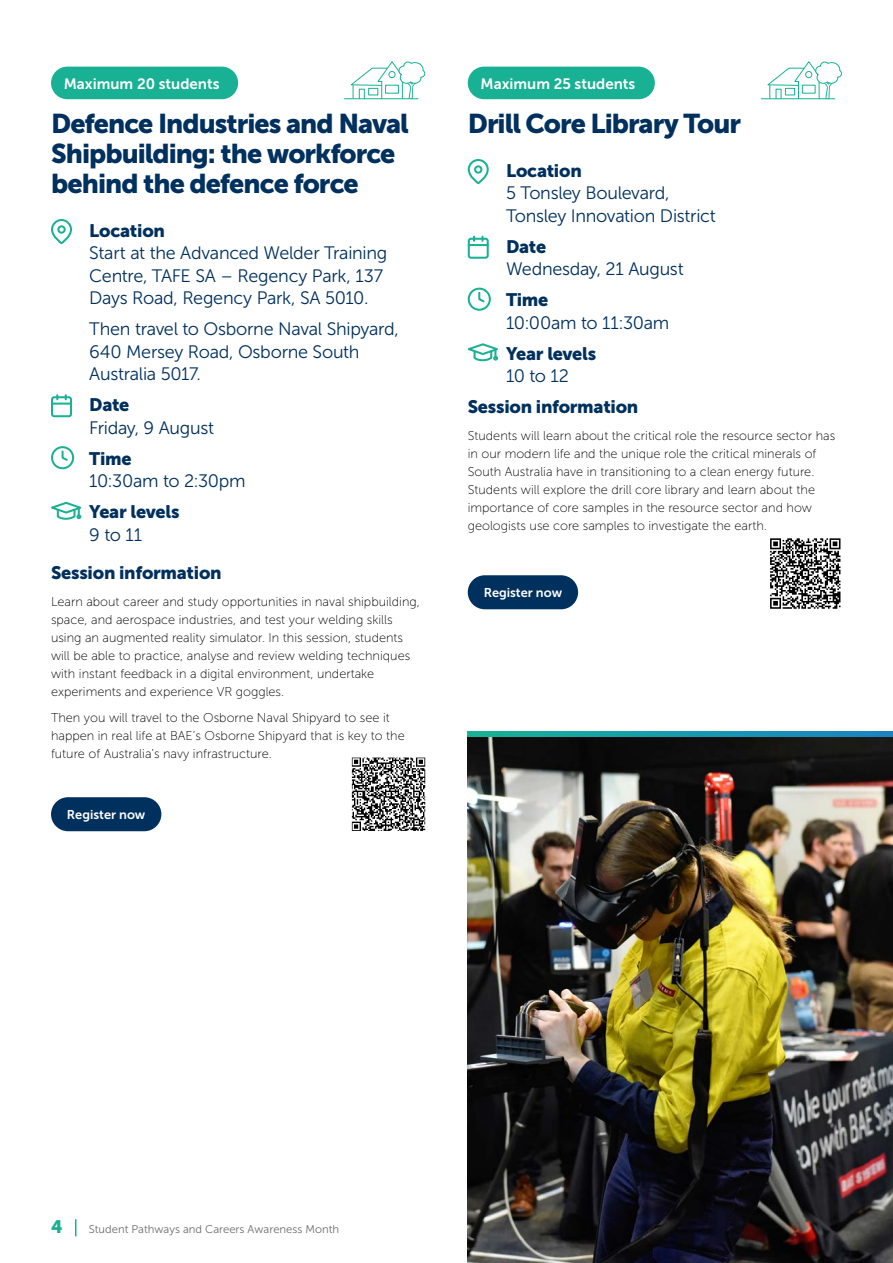
<style>
.page{position:relative;width:893px;height:1263px;background:#fff}
.page>*{position:absolute;margin:0;border:0;box-sizing:border-box;transform-origin:0 0}
.t1{font:27px/30px "Museo Sans 900";letter-spacing:-.035em;color:#00305e}
.t2{font:18px/22.5px "Museo Sans 300";letter-spacing:-.015em;color:#00305e}
.t3{font:18px "Museo Sans 900";letter-spacing:-.015em;color:#00305e}
.t4{font:18px "Museo Sans 900";color:#19b193}
.t5{font:15px "Museo Sans 700";color:#fff}
.t6{font:12.75px/18px "Museo Sans 100";color:#000}
.t7{font:12.75px "Museo Sans 700";color:#fff}
.t8{font:11.25px "Museo Sans 300";color:#6d6e71}
</style>
<div class="page">
<div style="left:51px;top:219px;width:21px;height:25px;border:2px solid #19b193;border-radius:9px"></div>
<div style="left:57px;top:225px;width:9px;height:9px;border:2px solid #19b193;border-radius:50%"></div>
<div style="left:51px;top:396px;width:21px;height:21px;border:2px solid #19b193;border-radius:2px"></div>
<svg style="left:52px;top:395px;width:19px;height:10px"></svg>
<div style="left:51px;top:446px;width:23px;height:23px;border:2px solid #19b193;border-radius:50%"></div>
<svg style="left:61px;top:449px;width:8px;height:12px"></svg>
<svg style="left:51px;top:501px;width:31px;height:19px"></svg>
<div style="left:51px;top:797px;width:110px;height:34px;background:#00305e;border-radius:17px"></div>
<div style="left:468px;top:159px;width:21px;height:25px;border:2px solid #19b193;border-radius:9px"></div>
<div style="left:474px;top:165px;width:8px;height:9px;border:2px solid #19b193;border-radius:50%"></div>
<div style="left:468px;top:238px;width:21px;height:21px;border:2px solid #19b193;border-radius:2px"></div>
<svg style="left:469px;top:237px;width:19px;height:9px"></svg>
<div style="left:468px;top:288px;width:23px;height:23px;border:2px solid #19b193;border-radius:50%"></div>
<svg style="left:478px;top:291px;width:8px;height:12px"></svg>
<svg style="left:467px;top:343px;width:32px;height:19px"></svg>
<div style="left:468px;top:575px;width:110px;height:34px;background:#00305e;border-radius:17px"></div>
<div style="left:51px;top:67px;width:187px;height:32px;background:#19b193;border-radius:16px"></div>
<div style="left:468px;top:67px;width:187px;height:32px;background:#19b193;border-radius:16px"></div>
<svg style="left:352px;top:757px;width:73px;height:74px"></svg>
<svg style="left:770px;top:538px;width:70px;height:71px"></svg>
<svg style="left:350px;top:61px;width:76px;height:39px"></svg>
<hr style="left:344px;top:98px;width:74px;height:1px;background:#19b193">
<svg style="left:767px;top:61px;width:75px;height:39px"></svg>
<hr style="left:761px;top:98px;width:74px;height:1px;background:#19b193">
<img style="left:468px;top:736px;width:424px;height:527px">
<hr style="left:892px;top:734px;width:1px;height:529px;background:#1b80c4">
<svg style="left:468px;top:732px;width:425px;height:4px;background:#189aac"></svg>
<svg style="left:75px;top:1219px;width:1px;height:17px"></svg>
<p class="t5" style="left:64px;top:75px;width:157px">Maximum 20 students</p>
<p class="t5" style="left:480px;top:75px;width:156px">Maximum 25 students</p>
<h1 class="t1" style="left:51px;top:108px;width:359px">Defence Industries and Naval<br>Shipbuilding: the workforce behind the defence force</h1>
<h2 class="t3" style="left:89px;top:220px;width:77px">Location</h2>
<h2 class="t2" style="left:89px;top:242px;width:300px">Start at the Advanced Welder Training<br>Centre, TAFE SA – Regency Park, 137<br>Days Road, Regency Park, SA 5010.</h2>
<h2 class="t2" style="left:89px;top:318px;width:311px">Then travel to Osborne Naval Shipyard,<br>640 Mersey Road, Osborne South<br>Australia 5017.</h2>
<h2 class="t3" style="left:89px;top:395px;width:42px">Date</h2>
<h2 class="t2" style="left:89px;top:416px;width:126px">Friday, 9 August</h2>
<h2 class="t3" style="left:89px;top:448px;width:44px">Time</h2>
<h2 class="t2" style="left:89px;top:470px;width:158px">10:30am to 2:30pm</h2>
<h2 class="t3" style="left:89px;top:502px;width:92px">Year levels</h2>
<h2 class="t2" style="left:89px;top:523px;width:54px">9 to 11</h2>
<h2 class="t3" style="left:51px;top:563px;width:172px">Session information</h2>
<p class="t6" style="left:51px;top:592px;width:370px">Learn about career and study opportunities in naval shipbuilding, space, and aerospace industries, and test your welding skills using an augmented reality simulator. In this session, students will be able to practice, analyse and review welding techniques with instant feedback in a digital environment, undertake experiments and experience VR goggles.</p>
<p class="t6" style="left:51px;top:709px;width:355px">Then you will travel to the Osborne Naval Shipyard to see it happen in real life at BAE’s Osborne Shipyard that is key to the future of Australia’s navy infrastructure.</p>
<p class="t7" style="left:67px;top:807px;width:80px">Register now</p>
<h1 class="t1" style="left:468px;top:108px;width:275px">Drill Core Library Tour</h1>
<h2 class="t3" style="left:506px;top:160px;width:77px">Location</h2>
<h2 class="t2" style="left:506px;top:182px;width:211px">5 Tonsley Boulevard,<br>Tonsley Innovation District</h2>
<h2 class="t3" style="left:506px;top:236px;width:42px">Date</h2>
<h2 class="t2" style="left:506px;top:258px;width:179px">Wednesday, 21 August</h2>
<h2 class="t3" style="left:506px;top:290px;width:44px">Time</h2>
<h2 class="t2" style="left:506px;top:311px;width:165px">10:00am to 11:30am</h2>
<h2 class="t3" style="left:506px;top:343px;width:92px">Year levels</h2>
<h2 class="t2" style="left:506px;top:365px;width:64px">10 to 12</h2>
<h2 class="t3" style="left:468px;top:397px;width:172px">Session information</h2>
<p class="t6" style="left:468px;top:426px;width:369px">Students will learn about the critical role the resource sector has in our modern life and the unique role the critical minerals of South Australia have in transitioning to a clean energy future.<br>Students will explore the drill core library and learn about the importance of core samples in the resource sector and how geologists use core samples to investigate the earth.</p>
<p class="t7" style="left:484px;top:585px;width:80px">Register now</p>
<h2 class="t4" style="left:51px;top:1217px;width:13px">4</h2>
<p class="t8" style="left:89px;top:1223px;width:252px">Student Pathways and Careers Awareness Month</p>
</div>
